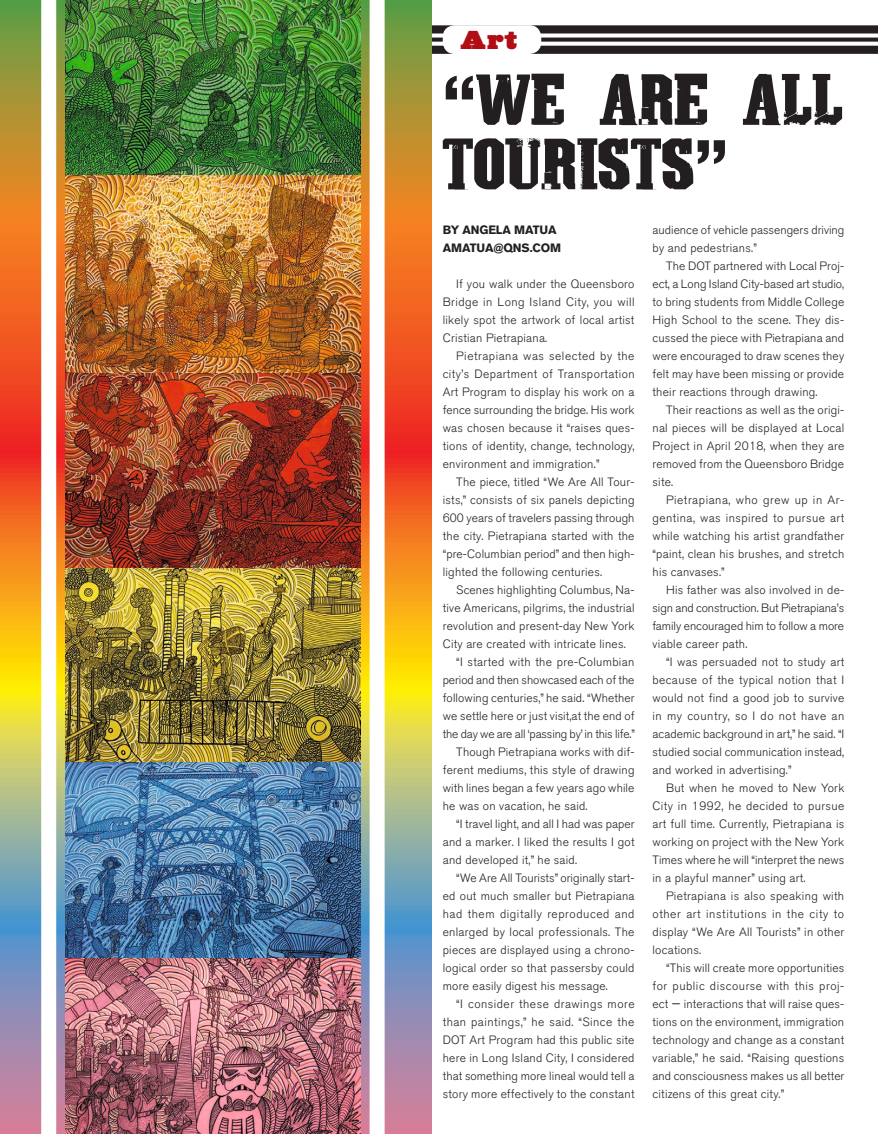
<style>
.page{position:relative;width:878px;height:1134px;background:#fff}
.page>*{position:absolute;margin:0;border:0;box-sizing:border-box;transform-origin:0 0}
.LIC_HEADLINE{font:69px/64.5px "Athletic Town";color:#231f20}
.t1{font:25.5px "Big Mummy";color:#b00d15}
.LIC_BODY{font:300 12px/18px "Akzidenz Grotesk BQ";letter-spacing:.02em;color:#231f20;text-align:justify}
.LIC_AUTHOR{font:700 12px "Akzidenz Grotesk BQ";letter-spacing:-.01em;color:#231f20}
.s1{font-family:"Akzidenz Grotesk";font-weight:900}
.s2{font-family:"Roboto";font-weight:400}
</style>
<div class="page">
<div style="left:0;top:46px;width:878px;height:8px;background:#231f20"></div>
<svg style="left:431px;top:38px;width:447px;height:4px"></svg>
<div style="left:0;top:25px;width:878px;height:9px;background:#231f20"></div>
<div style="left:443px;top:25px;width:98px;height:29px;background:#fff;border-radius:12px"></div>
<svg style="left:0;top:0;width:431px;height:1134px"></svg>
<img style="left:65px;top:0;width:295px;height:1134px">
<div style="left:41px;top:0;width:15px;height:1134px;background:#fff"></div>
<div style="left:369px;top:0;width:15px;height:1134px;background:#fff"></div>
<p class="t1" style="left:461px;top:25px;width:58px">Art</p>
<p class="LIC_HEADLINE" style="left:443px;top:70px;width:402px"><span class="s1">“</span>WE ARE ALL<br>TOURISTS<span class="s1">”</span></p>
<p class="LIC_AUTHOR" style="left:443px;top:223px;width:115px">BY ANGELA MATUA</p>
<p class="LIC_AUTHOR" style="left:443px;top:241px;width:120px">AMATUA@QNS.COM</p>
<p class="LIC_BODY" style="left:443px;top:275px;width:193px;text-indent:14px">If you walk under the Queensboro Bridge in Long Island City, you will likely spot the artwork of local artist Cristian Pietrapiana.</p>
<p class="LIC_BODY" style="left:443px;top:347px;width:193px;text-indent:14px">Pietrapiana was selected by the city’s Department of Transportation Art Program to display his work on a fence surrounding the bridge. His work was chosen because it “raises ques&shy;tions of identity, change, technology, environment and immigration.”</p>
<p class="LIC_BODY" style="left:443px;top:473px;width:193px;text-indent:14px">The piece, titled “We Are All Tour&shy;ists,” consists of six panels depicting 600 years of travelers passing through the city. Pietrapiana started with the “pre-Columbian period” and then high&shy;lighted the following centuries.</p>
<p class="LIC_BODY" style="left:443px;top:581px;width:193px;text-indent:14px">Scenes highlighting Columbus, Na&shy;tive Americans, pilgrims, the industrial revolution and present-day New York City are created with intricate lines.</p>
<p class="LIC_BODY" style="left:443px;top:653px;width:194px;text-indent:14px">“I started with the pre-Columbian period and then showcased each of the following centuries,” he said. “Whether we settle here or just visit,at the end of the day we are all ‘passing by’ in this life.”</p>
<p class="LIC_BODY" style="left:443px;top:743px;width:193px;text-indent:14px">Though Pietrapiana works with dif&shy;ferent mediums, this style of drawing with lines began a few years ago while he was on vacation, he said.</p>
<p class="LIC_BODY" style="left:443px;top:815px;width:193px;text-indent:14px">“I travel light, and all I had was paper and a marker. I liked the results I got and developed it,” he said.</p>
<p class="LIC_BODY" style="left:443px;top:869px;width:193px;text-indent:14px">“We Are All Tourists” originally start&shy;ed out much smaller but Pietrapiana had them digitally reproduced and enlarged by local professionals. The pieces are displayed using a chrono&shy;logical order so that passersby could more easily digest his message.</p>
<p class="LIC_BODY" style="left:443px;top:995px;width:193px;text-indent:14px">“I consider these drawings more than paintings,” he said. “Since the DOT Art Program had this public site here in Long Island City, I considered that something more lineal would tell a story more effectively to the constant</p>
<p class="LIC_BODY" style="left:652px;top:221px;width:193px">audience of vehicle passengers driving by and pedestrians.”</p>
<p class="LIC_BODY" style="left:652px;top:257px;width:193px;text-indent:14px">The DOT partnered with Local Proj&shy;ect, a Long Island City-based art studio, to bring students from Middle College High School to the scene. They dis&shy;cussed the piece with Pietrapiana and were encouraged to draw scenes they felt may have been missing or provide their reactions through drawing.</p>
<p class="LIC_BODY" style="left:652px;top:401px;width:193px;text-indent:14px">Their reactions as well as the origi&shy;nal pieces will be displayed at Local Project in April 2018, when they are removed from the Queensboro Bridge site.</p>
<p class="LIC_BODY" style="left:652px;top:491px;width:193px;text-indent:14px">Pietrapiana, who grew up in Ar&shy;gentina, was inspired to pursue art while watching his artist grandfather “paint, clean his brushes, and stretch his canvases.”</p>
<p class="LIC_BODY" style="left:652px;top:581px;width:193px;text-indent:14px">His father was also involved in de&shy;sign and construction. But Pietrapiana’s family encouraged him to follow a more viable career path.</p>
<p class="LIC_BODY" style="left:652px;top:653px;width:193px;text-indent:14px">“I was persuaded not to study art because of the typical notion that I would not find a good job to survive in my country, so I do not have an academic background in art,” he said. “I studied social communication instead, and worked in advertising.”</p>
<p class="LIC_BODY" style="left:652px;top:779px;width:193px;text-indent:14px">But when he moved to New York City in 1992, he decided to pursue art full time. Currently, Pietrapiana is working on project with the New York Times where he will “interpret the news in a playful manner” using art.</p>
<p class="LIC_BODY" style="left:652px;top:887px;width:193px;text-indent:14px">Pietrapiana is also speaking with other art institutions in the city to display “We Are All Tourists” in other locations.</p>
<p class="LIC_BODY" style="left:652px;top:959px;width:193px;text-indent:14px">“This will create more opportunities for public discourse with this proj&shy;ect <span class="s2">—</span> interactions that will raise ques&shy;tions on the environment, immigration technology and change as a constant variable,” he said. “Raising questions and consciousness makes us all better citizens of this great city.”</p>
</div>
